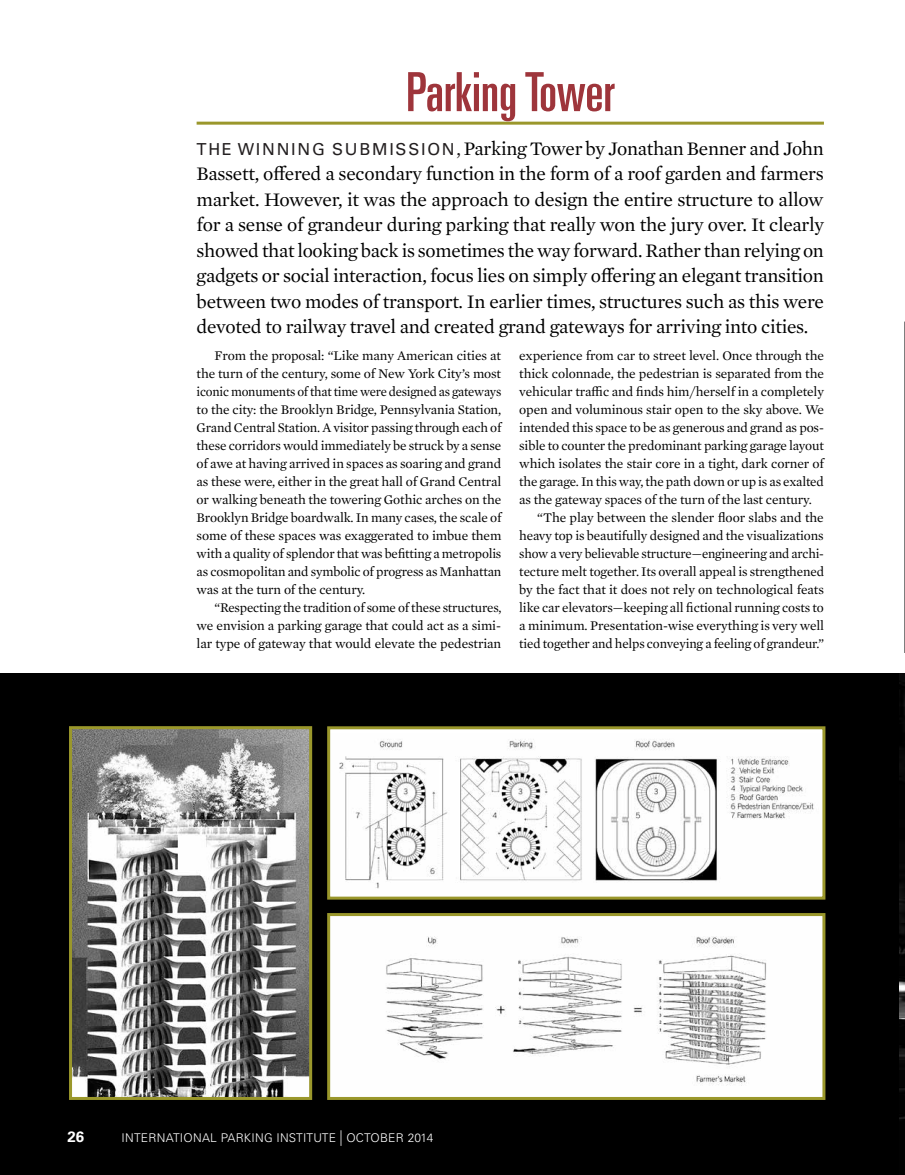
<style>
.page{position:relative;width:905px;height:1175px;background:#fff}
.page>*{position:absolute;margin:0;border:0;box-sizing:border-box;transform-origin:0 0}
.t1{font:ultra-condensed 54px "Univers LT Std";color:#9e353b}
.t2{font:19.5px/25.5px "Mercury Text G1";letter-spacing:-.015em;color:#000;text-align:justify}
.t3{font:700 15px "Univers LT Std";color:#fff}
.t4{font:13.5px/18px "Mercury Text G1";letter-spacing:-.01em;color:#000;text-align:justify}
.t5{font:13.5px "Mercury Text G1";letter-spacing:-.01em;color:#000;scale:.96 1}
.t6{font:300 12px "Univers LT Std";letter-spacing:.02em;color:#fff}
.s1{font-family:"Univers LT Std";font-size:16.5px;color:#231f20}
.s2{color:#231f20}
.s3{font-size:15.6px}
</style>
<div class="page">
<hr style="left:196px;top:122px;width:628px;height:3px;background:#9a972b">
<div style="left:0;top:674px;width:904px;height:500px;background:#000"></div>
<img style="left:899px;top:674px;width:5px;height:446px">
<svg style="left:904px;top:322px;width:1px;height:330px"></svg>
<img style="left:73px;top:730px;width:235px;height:366px">
<div style="left:69px;top:726px;width:243px;height:374px;border:3px solid #9a972b"></div>
<img style="left:331px;top:733px;width:490px;height:162px">
<div style="left:327px;top:726px;width:498px;height:173px;border:3px solid #9a972b"></div>
<img style="left:331px;top:917px;width:490px;height:179px">
<div style="left:327px;top:913px;width:498px;height:187px;border:3px solid #9a972b"></div>
<h1 class="t1" style="left:406px;top:61px;width:210px">Parking Tower</h1>
<p class="t2" style="left:196px;top:134px;width:629px"><span class="s1">THE WINNING SUBMISSION</span><span class="s2">,</span> Parking Tower by Jonathan Benner and John Bassett, offered a secondary function in the form of a roof garden and farmers market. However, it was the approach to design the entire structure to allow for a sense of grandeur during parking that really won the jury over. It clearly showed that looking back is sometimes the way forward. Rather than relying on gadgets or social interaction, focus lies on simply offering an elegant transition between two modes of transport. In earlier times, structures such as this were devoted to railway travel and created grand gateways for arriving into cities.</p>
<p class="t4" style="left:196px;top:346px;width:306px;text-indent:18px">From the proposal: “Like many American cities at the turn of the century, some of New York City’s most iconic monuments of that time were designed as gateways to the city: the Brooklyn Bridge, Pennsylvania Station, Grand Central Station. A visitor passing through each of these corridors would immediately be struck by a sense of awe at having arrived in spaces as soaring and grand as these were, either in the great hall of Grand Central or walking beneath the towering Gothic arches on the Brooklyn Bridge boardwalk. In many cases, the scale of some of these spaces was exaggerated to imbue them with a quality of splendor that was befitting a metropolis as cosmopolitan and symbolic of progress as Manhattan was at the turn of the century.</p>
<p class="t4" style="left:196px;top:598px;width:306px;text-indent:18px">“Respecting the tradition of some of these structures, we envision a parking garage that could act as a simi&shy;lar type of gateway that would elevate the pedestrian</p>
<p class="t4" style="left:519px;top:346px;width:306px">experience from car to street level. Once through the</p>
<p class="t4" style="left:519px;top:364px;width:306px">thick colonnade, the pedestrian is separated from the</p>
<p class="t4" style="left:519px;top:382px;width:306px">vehicular traffic and finds him/herself in a completely</p>
<p class="t4" style="left:519px;top:400px;width:306px">open and voluminous stair open to the sky above. We</p>
<p class="t4" style="left:519px;top:418px;width:306px">intended this space to be as generous and grand as pos-</p>
<p class="t4" style="left:519px;top:436px;width:306px">sible to counter the predominant parking garage layout</p>
<p class="t4" style="left:519px;top:454px;width:306px">which isolates the stair core in a tight, dark corner of</p>
<p class="t4" style="left:519px;top:472px;width:306px">the garage. In this way, the path down or up is as exalted</p>
<p class="t4" style="left:519px;top:490px;width:294px">as the gateway spaces of the turn of the last century.</p>
<p class="t4" style="left:537px;top:508px;width:288px">“The play between the slender floor slabs and the</p>
<p class="t4" style="left:519px;top:526px;width:306px">heavy top is beautifully designed and the visualizations</p>
<p class="t5" style="left:519px;top:544px;width:319px">show a very believable structure—engineering and archi-</p>
<p class="t4" style="left:519px;top:562px;width:306px">tecture melt together. Its overall appeal is strengthened</p>
<p class="t4" style="left:519px;top:580px;width:306px">by the fact that it does not rely on technological feats</p>
<p class="t4" style="left:519px;top:598px;width:306px">like car elevators—keeping all fictional running costs to</p>
<p class="t4" style="left:519px;top:616px;width:306px">a minimum. Presentation-wise everything is very well</p>
<p class="t4" style="left:519px;top:634px;width:306px">tied together and helps conveying a feeling of grandeur.”</p>
<p class="t3" style="left:68px;top:1127px;width:18px">26</p>
<p class="t6" style="left:122px;top:1130px;width:313px">INTERNATIONAL PARKING INSTITUTE <span class="s3">|</span> OCTOBER 2014</p>
</div>
